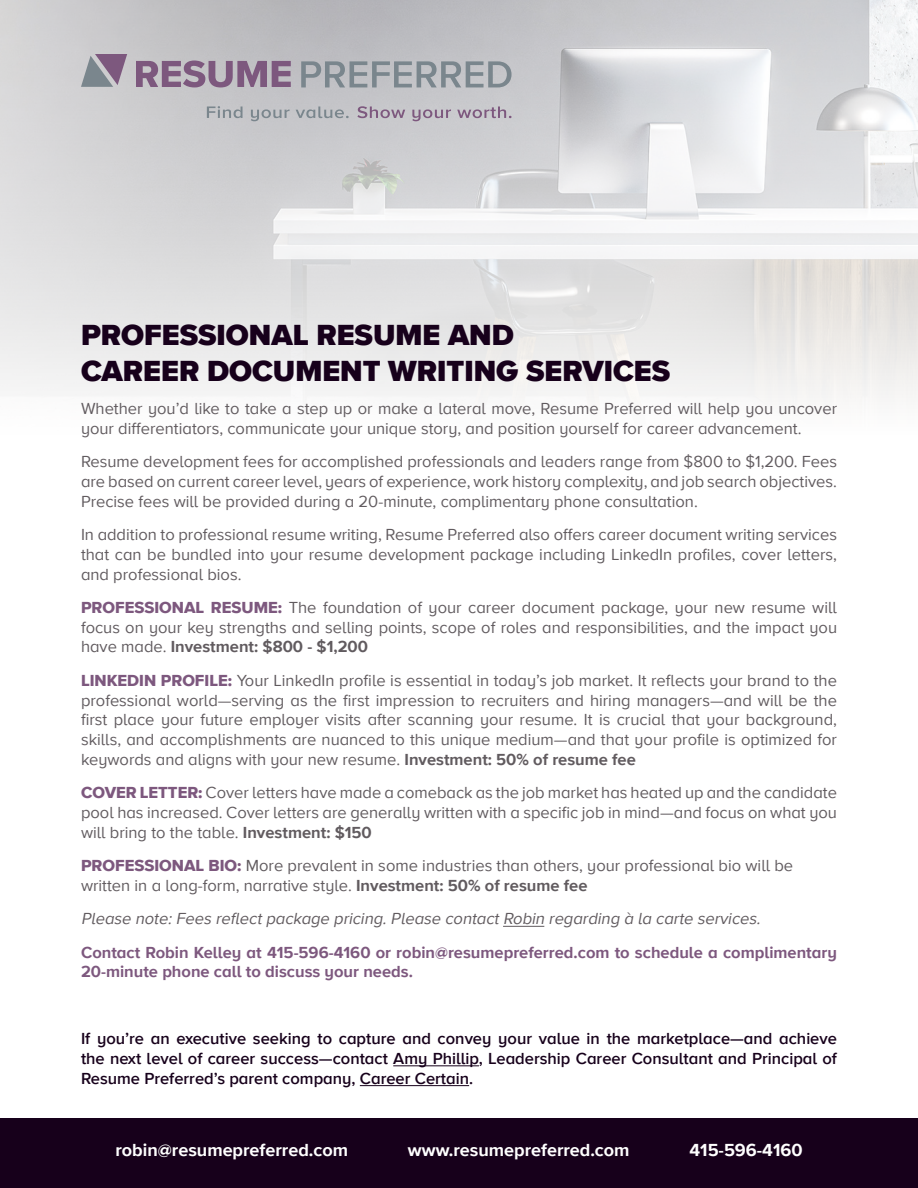
<style>
.page{position:relative;width:918px;height:1188px;background:#fff}
.page>*{position:absolute;margin:0;border:0;box-sizing:border-box;transform-origin:0 0}
.t1{font:900 30px/36px "Proxima Nova A";color:#17001b}
.t2{font:700 18px "Proxima Nova A";color:#fff}
.t3{font:16.5px/19.8px "Proxima Nova A";color:#615b5f;text-align:justify}
.t4{font:600 16.5px/19.8px "Proxima Nova A";color:#17001b;text-align:justify}
.t5{font:700 16.5px/19.8px "Proxima Nova A";color:#7d587e}
.t6{font:italic 16.5px "Proxima Nova A";color:#615b5f}
.s1{font-family:"Proxima Nova A Extrabld";color:#7d587e}
.s2{font-weight:700}
</style>
<div class="page">
<img style="left:0;top:0;width:918px;height:398px">
<div style="left:0;top:1118px;width:918px;height:70px;background:#17001b"></div>
<hr style="left:503px;top:926px;width:41px;height:1px;background:#615b5f">
<hr style="left:393px;top:1066px;width:86px;height:1px;background:#17001b">
<hr style="left:360px;top:1085px;width:109px;height:1px;background:#17001b">
<svg style="left:136px;top:61px;width:155px;height:26px;background:#988199"></svg>
<svg style="left:301px;top:61px;width:211px;height:26px;background:#a1a7ac"></svg>
<svg style="left:81px;top:54px;width:46px;height:33px;background:#978e9e"></svg>
<svg style="left:207px;top:106px;width:142px;height:15px;background:#b4b7bb"></svg>
<svg style="left:357px;top:106px;width:155px;height:15px;background:#b7aeba"></svg>
<h1 class="t1" style="left:81px;top:316px;width:591px">PROFESSIONAL RESUME AND<br>CAREER DOCUMENT WRITING SERVICES</h1>
<p class="t3" style="left:81px;top:398px;width:758px">Whether you’d like to take a step up or make a lateral move, Resume Preferred will help you uncover your differentiators, communicate your unique story, and position yourself for career advancement.</p>
<p class="t3" style="left:81px;top:451px;width:758px">Resume development fees for accomplished professionals and leaders range from $800 to $1,200. Fees are based on current career level, years of experience, work history complexity, and job search objectives.<br>Precise fees will be provided during a 20-minute, complimentary phone consultation.</p>
<p class="t3" style="left:81px;top:524px;width:758px">In addition to professional resume writing, Resume Preferred also offers career document writing services that can be bundled into your resume development package including LinkedIn profiles, cover letters, and professional bios.</p>
<p class="t3" style="left:81px;top:597px;width:758px"><span class="s1">PROFESSIONAL RESUME:</span> The foundation of your career document package, your new resume will focus on your key strengths and selling points, scope of roles and responsibilities, and the impact you have made. <span class="s2">Investment: $800 - $1,200</span></p>
<p class="t3" style="left:81px;top:670px;width:758px"><span class="s1">LINKEDIN PROFILE:</span> Your LinkedIn profile is essential in today’s job market. It reflects your brand to the professional world—serving as the first impression to recruiters and hiring managers—and will be the first place your future employer visits after scanning your resume. It is crucial that your background, skills, and accomplishments are nuanced to this unique medium—and that your profile is optimized for keywords and aligns with your new resume. <span class="s2">Investment: 50% of resume fee</span></p>
<p class="t3" style="left:81px;top:782px;width:758px"><span class="s1">COVER LETTER:</span> Cover letters have made a comeback as the job market has heated up and the candidate pool has increased. Cover letters are generally written with a specific job in mind—and focus on what you will bring to the table. <span class="s2">Investment: $150</span></p>
<p class="t3" style="left:81px;top:855px;width:714px"><span class="s1">PROFESSIONAL BIO:</span> More prevalent in some industries than others, your professional bio will be written in a long-form, narrative style. <span class="s2">Investment: 50% of resume fee</span></p>
<p class="t6" style="left:81px;top:906px;width:685px">Please note:Fees reflectpackage pricing.Please contactRobin regarding à la carte services.</p>
<p class="t5" style="left:81px;top:942px;width:758px">Contact Robin Kelley at 415-596-4160 or robin@resumepreferred.com to schedule a complimentary<br>20-minute phone call to discuss your needs.</p>
<p class="t4" style="left:81px;top:1028px;width:758px">If you’re an executive seeking to capture and convey your value in the marketplace—and achieve the next level of career success—contact Amy Phillip, Leadership Career Consultant and Principal of Resume Preferred’s parent company, Career Certain.</p>
<p class="t2" style="left:115px;top:1137px;width:234px">robin@resumepreferred.com</p>
<p class="t2" style="left:408px;top:1137px;width:223px">www.resumepreferred.com</p>
<p class="t2" style="left:690px;top:1137px;width:114px">415-596-4160</p>
</div>
